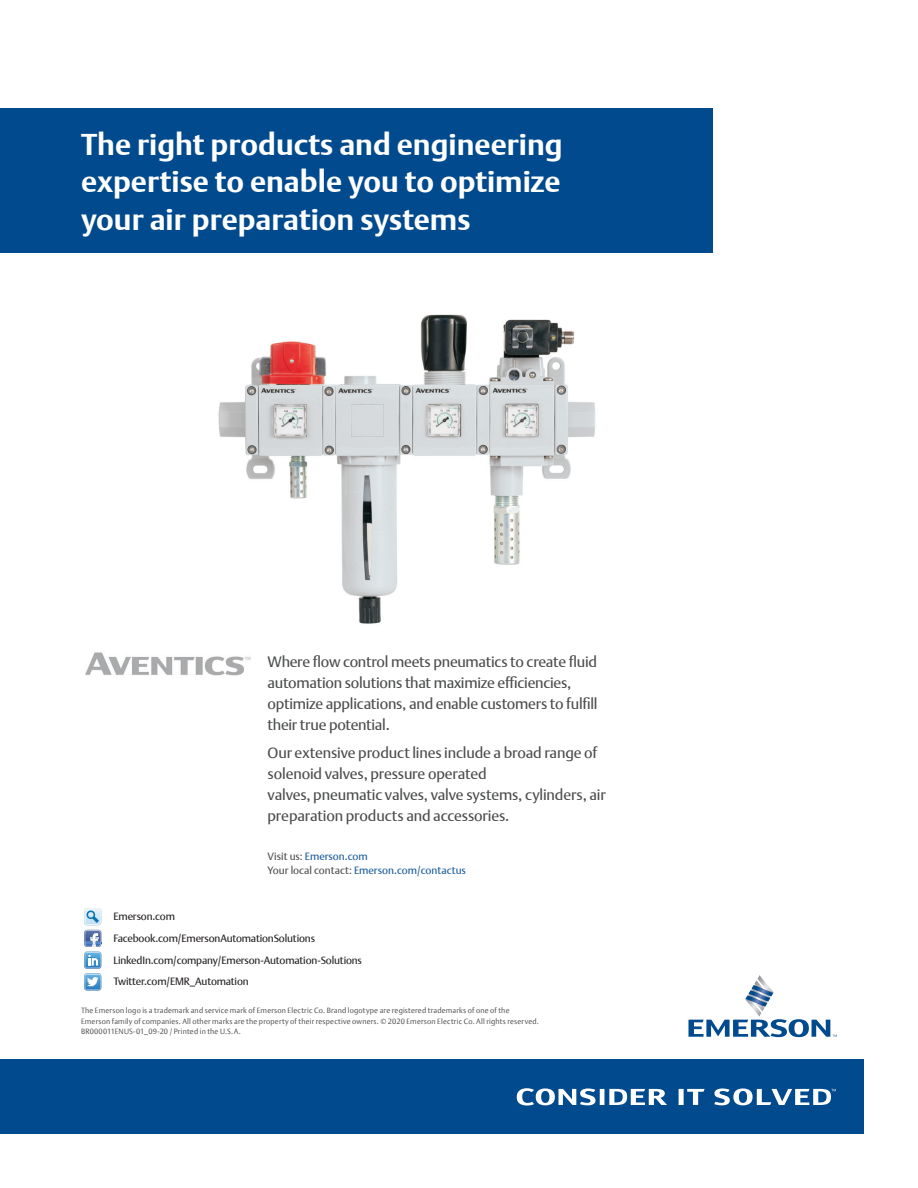
<style>
.page{position:relative;width:918px;height:1188px;background:#fff}
.page>*{position:absolute;margin:0;border:0;box-sizing:border-box;transform-origin:0 0}
.t1{font:700 30px/37.5px "DTL Argo T";color:#fff;text-align:justify}
.BODY{font:15px/21px "DTL Argo T";letter-spacing:-.015em;color:#4b4c4d}
.BODY-2{font:10.5px "DTL Argo T";letter-spacing:-.015em;color:#231f20}
.t2{font:10.5px "DTL Argo T";color:#1a5a99}
.BODY-3{font:7.5px/10.5px "DTL Argo T Light";letter-spacing:.025em;color:#4b4c4d}
.s1{color:#4b4c4d}
</style>
<div class="page">
<img style="left:85px;top:652px;width:165px;height:24px">
<img style="left:218px;top:314px;width:378px;height:310px">
<div style="left:0;top:1060px;width:864px;height:74px;background:#004a8d"></div>
<svg style="left:679px;top:1089px;width:26px;height:16px"></svg>
<svg style="left:517px;top:1088px;width:150px;height:18px"></svg>
<svg style="left:714px;top:1088px;width:122px;height:17px"></svg>
<div style="left:0;top:108px;width:713px;height:145px;background:#004a8d"></div>
<svg style="left:688px;top:975px;width:149px;height:62px"></svg>
<svg style="left:84px;top:908px;width:18px;height:83px"></svg>
<p class="t1" style="left:81px;top:125px;width:483px">The right products and engineering expertise to enable you to optimize your air preparation systems</p>
<p class="BODY" style="left:268px;top:652px;width:332px">Where flow control meets pneumatics to create fluid automation solutions that maximize efficiencies, optimize applications, and enable customers to fulfill their true potential.</p>
<p class="BODY" style="left:268px;top:742px;width:340px">Our extensive product lines include a broad range of solenoid valves, pressure operated<br>valves, pneumatic valves, valve systems, cylinders, air preparation products and accessories.</p>
<p class="t2" style="left:268px;top:850px;width:102px"><span class="s1">Visit us:</span> Emerson.com</p>
<p class="t2" style="left:268px;top:864px;width:200px"><span class="s1">Your local contact:</span> Emerson.com/contactus</p>
<p class="BODY-2" style="left:114px;top:910px;width:63px">Emerson.com</p>
<p class="BODY-2" style="left:114px;top:932px;width:203px">Facebook.com/EmersonAutomationSolutions</p>
<p class="BODY-2" style="left:114px;top:954px;width:250px">LinkedIn.com/company/Emerson-Automation-Solutions</p>
<p class="BODY-2" style="left:114px;top:975px;width:137px">Twitter.com/EMR_Automation</p>
<p class="BODY-3" style="left:81px;top:1005px;width:459px">The Emerson logo is a trademark and service mark of Emerson Electric Co. Brand logotype are registered trademarks of one of the<br>Emerson family of companies. All other marks are the property of their respective owners. © 2020 Emerson Electric Co. All rights reserved.<br>BR000011ENUS-01_09-20 / Printed in the U.S.A.</p>
</div>
